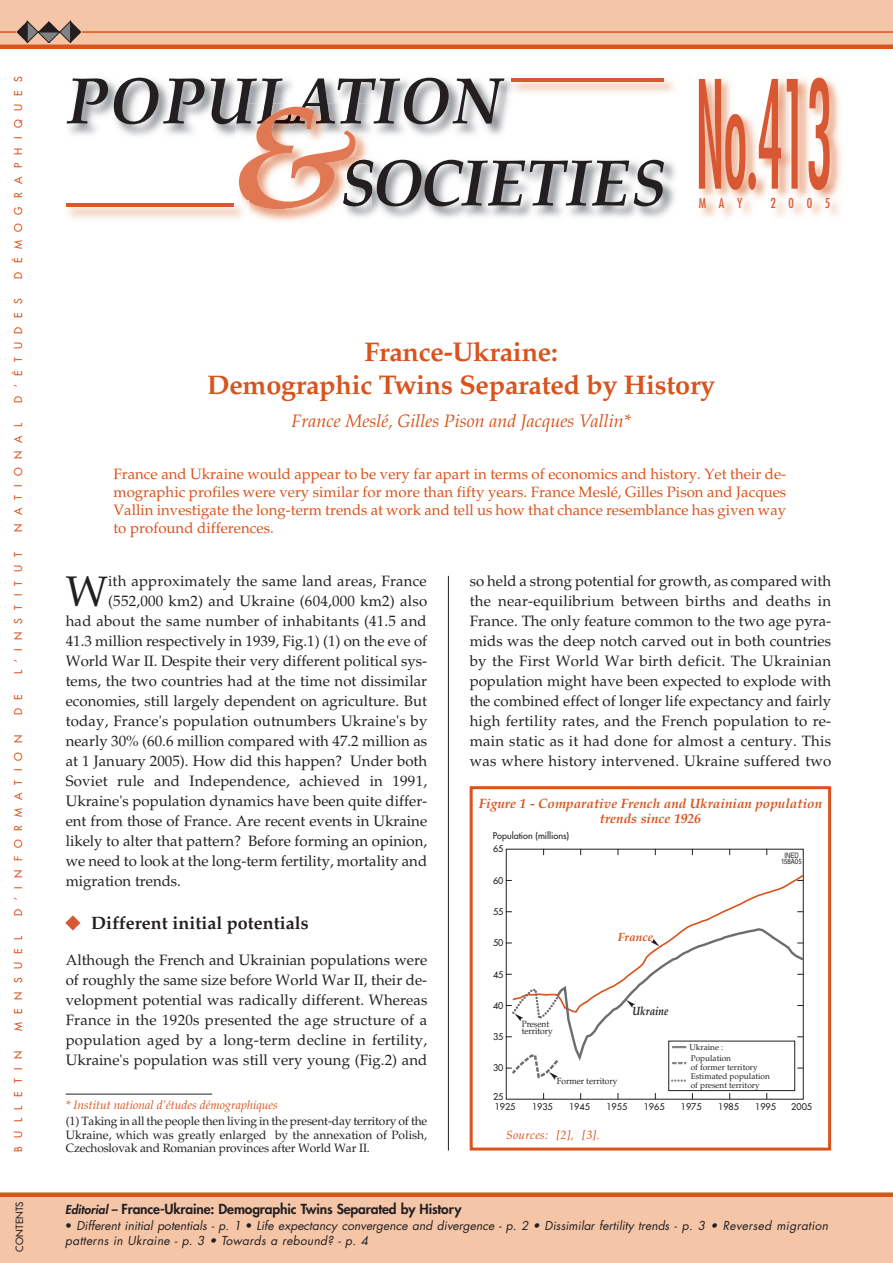
<style>
.page{position:relative;width:893px;height:1263px;background:#fff}
.page>*{position:absolute;margin:0;border:0;box-sizing:border-box;transform-origin:0 0}
.t1{font:condensed 145.5px "Futura Std";color:#d95834;scale:.44 1}
.t2{font:42.45px "Palatino LT Std";color:#231f20}
.t3{font:700 27px/33px "Palatino LT Std";letter-spacing:-.01em;color:#d9531c;text-align:center}
.t4{font:italic 18px "Palatino LT Std";color:#d9531c}
.t5{font:700 18px "Palatino LT Std";color:#231f20}
.t6{font:15px/20px "Palatino LT Std";color:#231f20;text-align:justify}
.t7{font:15px/18px "Palatino LT Std";color:#d9531c;text-align:justify}
.t8{font:italic 700 13.5px/14.2px "Palatino LT Std";color:#d9531c;text-align:center}
.t9{font:800 13.5px "Futura Std";letter-spacing:-.01em;color:#231f20}
.t10{font:condensed 13.35px "Futura Std";letter-spacing:.95em;color:#d95834}
.t11{font:12px/13.5px "Palatino LT Std";letter-spacing:-.015em;color:#231f20;text-align:justify}
.t12{font:italic 12px/15px "Futura Std";color:#231f20}
.t13{font:italic 12px "Palatino LT Std";color:#d9531c}
.t14{font:italic 700 12px "Palatino LT Std";color:#231f20;scale:.83 1}
.t15{font:italic 700 12px "Palatino LT Std";color:#d9531c}
.t16{font:500 10.5px "Futura Std";letter-spacing:.8em;color:#d9531c}
.t17{font:500 9.75px "Futura Std";letter-spacing:.02em;color:#231f20}
.t18{font:500 9px "Futura Std";color:#231f20}
.t19{font:9px/7.5px "Palatino LT Std";color:#231f20;scale:.94 1}
.t20{font:8.25px/9px "Palatino LT Std";color:#231f20}
.t21{font:7.5px/6.8px "Helvetica LT Std";color:#231f20;text-align:center;scale:.8 1}
.s1{font-style:italic;font-size:12px}
.s2{font-size:12px}
.s3{font-weight:500;font-style:normal}
</style>
<div class="page">
<svg style="left:65px;top:915px;width:15px;height:15px"></svg>
<div style="left:0;top:0;width:893px;height:47px;background:#f5c5a7"></div>
<hr style="left:0;top:31px;width:893px;height:2px;background:#d9531c">
<img style="left:66px;top:77px;width:368px;height:59px">
<svg style="left:67px;top:78px;width:41px;height:46px"></svg>
<svg style="left:114px;top:78px;width:91px;height:46px"></svg>
<img style="left:372px;top:161px;width:303px;height:57px">
<img style="left:249px;top:209px;width:123px;height:12px">
<img style="left:66px;top:203px;width:177px;height:16px">
<svg style="left:211px;top:78px;width:453px;height:131px"></svg>
<hr style="left:66px;top:204px;width:167px;height:3px;background:#d95834">
<img style="left:508px;top:78px;width:166px;height:19px">
<hr style="left:511px;top:78px;width:153px;height:3px;background:#d95834">
<hr style="left:0;top:45px;width:893px;height:4px;background:#d9531c">
<hr style="left:448px;top:576px;width:1px;height:574px;background:#231f20">
<hr style="left:66px;top:1094px;width:146px;height:1px;background:#231f20">
<div style="left:0;top:1195px;width:893px;height:68px;background:#f5c5a7"></div>
<div style="left:0;top:1192px;width:893px;height:5px;background:#d9531c"></div>
<svg style="left:16px;top:21px;width:65px;height:22px"></svg>
<div style="left:668px;top:1041px;width:127px;height:50px;border:1px solid #231f20"></div>
<svg style="left:506px;top:873px;width:298px;height:209px"></svg>
<div style="left:470px;top:786px;width:361px;height:364px;border:3px solid #d9531c"></div>
<img style="left:700px;top:78px;width:141px;height:115px">
<img style="left:701px;top:193px;width:139px;height:24px">
<p class="t16" style="left:13px;top:279px;width:204px;rotate:-90deg">DÉMOGRAPHIQUES</p>
<p class="t16" style="left:13px;top:403px;width:106px;rotate:-90deg">D’ÉTUDES</p>
<p class="t16" style="left:13px;top:532px;width:111px;rotate:-90deg">NATIONAL</p>
<p class="t16" style="left:13px;top:674px;width:123px;rotate:-90deg">L’INSTITUT</p>
<p class="t16" style="left:13px;top:715px;width:22px;rotate:-90deg">D E</p>
<p class="t16" style="left:13px;top:915px;width:182px;rotate:-90deg">D’INFORMATION</p>
<p class="t16" style="left:13px;top:1031px;width:97px;rotate:-90deg">MENSUEL</p>
<p class="t16" style="left:13px;top:1151px;width:102px;rotate:-90deg">BULLETIN</p>
<p class="t17" style="left:15px;top:1252px;width:52px;rotate:-90deg">CONTENTS</p>
<h1 class="t1" style="left:695px;top:68px;width:313px">No.413</h1>
<p class="t10" style="left:699px;top:197px;width:45px">MAY</p>
<p class="t10" style="left:770px;top:197px;width:61px">2005</p>
<h3 class="t3" style="left:207px;top:339px;width:510px">France-Ukraine:<br>Demographic Twins Separated by History</h3>
<p class="t4" style="left:292px;top:414px;width:341px">France Meslé, Gilles Pison and Jacques Vallin*</p>
<p class="t7" style="left:113px;top:466px;width:674px">France and Ukraine would appear to be very far apart in terms of economics and history. Yet their de&shy;mographic profiles were very similar for more than fifty years. France Meslé, Gilles Pison and Jacques Vallin investigate the long-term trends at work and tell us how that chance resemblance has given way to profound differences.</p>
<h2 class="t2" style="left:66px;top:575px;width:44px">W</h2>
<p class="t6" style="left:108px;top:573px;width:320px">ith approximately the same land areas, France</p>
<p class="t6" style="left:108px;top:593px;width:321px">(552,000 km2) and Ukraine (604,000 km2) also</p>
<p class="t6" style="left:66px;top:613px;width:363px">had about the same number of inhabitants (41.5 and</p>
<p class="t6" style="left:66px;top:633px;width:363px">41.3 million respectively in 1939, Fig.1) (1) on the eve of</p>
<p class="t6" style="left:66px;top:653px;width:363px">World War II. Despite their very different political sys-</p>
<p class="t6" style="left:66px;top:673px;width:363px">tems, the two countries had at the time not dissimilar</p>
<p class="t6" style="left:66px;top:693px;width:363px">economies, still largely dependent on agriculture. But</p>
<p class="t6" style="left:66px;top:713px;width:363px">today, France's population outnumbers Ukraine's by</p>
<p class="t6" style="left:66px;top:733px;width:363px">nearly 30% (60.6 million compared with 47.2 million as</p>
<p class="t6" style="left:66px;top:753px;width:363px">at 1 January 2005). How did this happen? Under both</p>
<p class="t6" style="left:66px;top:772px;width:363px">Soviet rule and Independence, achieved in 1991,</p>
<p class="t6" style="left:66px;top:792px;width:363px">Ukraine's population dynamics have been quite differ-</p>
<p class="t6" style="left:66px;top:812px;width:363px">ent from those of France. Are recent events in Ukraine</p>
<p class="t6" style="left:66px;top:832px;width:363px">likely to alter that pattern? Before forming an opinion,</p>
<p class="t6" style="left:66px;top:852px;width:363px">we need to look at the long-term fertility, mortality and</p>
<p class="t6" style="left:66px;top:872px;width:117px">migration trends.</p>
<p class="t5" style="left:91px;top:915px;width:219px">Different initial potentials</p>
<p class="t6" style="left:66px;top:952px;width:363px">Although the French and Ukrainian populations were of roughly the same size before World War II, their de&shy;velopment potential was radically different. Whereas France in the 1920s presented the age structure of a population aged by a long-term decline in fertility, Ukraine's population was still very young (Fig.2) and</p>
<p class="t13" style="left:66px;top:1100px;width:214px">* Institut national d’études démographiques</p>
<p class="t11" style="left:66px;top:1116px;width:363px">(1) Taking in all the people then living in the present-day territory of the Ukraine, which was greatly enlarged by the annexation of Polish, Czechoslovak and Romanian provinces after World War II.</p>
<p class="t6" style="left:470px;top:573px;width:363px">so held a strong potential for growth, as compared with the near-equilibrium between births and deaths in France. The only feature common to the two age pyra&shy;mids was the deep notch carved out in both countries by the First World War birth deficit. The Ukrainian population might have been expected to explode with the combined effect of longer life expectancy and fairly high fertility rates, and the French population to re&shy;main static as it had done for almost a century. This was where history intervened. Ukraine suffered two</p>
<p class="t8" style="left:479px;top:798px;width:345px">Figure 1 - Comparative French and Ukrainian population trends since 1926</p>
<p class="t18" style="left:493px;top:831px;width:78px">Population (millions)</p>
<p class="t18" style="left:493px;top:845px;width:12px">65</p>
<p class="t18" style="left:493px;top:876px;width:12px">60</p>
<p class="t18" style="left:493px;top:907px;width:12px">55</p>
<p class="t18" style="left:493px;top:938px;width:12px">50</p>
<p class="t18" style="left:493px;top:970px;width:12px">45</p>
<p class="t18" style="left:493px;top:1001px;width:12px">40</p>
<p class="t18" style="left:493px;top:1032px;width:12px">35</p>
<p class="t18" style="left:493px;top:1063px;width:12px">30</p>
<p class="t18" style="left:493px;top:1092px;width:12px">25</p>
<p class="t15" style="left:618px;top:932px;width:37px">France</p>
<p class="t19" style="left:522px;top:1021px;width:35px">Present territory</p>
<p class="t14" style="left:632px;top:1006px;width:45px">Ukraine</p>
<p class="t19" style="left:557px;top:1078px;width:66px">Former territory</p>
<p class="t21" style="left:781px;top:852px;width:27px">INED<br>158A05</p>
<p class="t20" style="left:689px;top:1042px;width:43px;line-height:10.9px">Ukraine :<br>Population</p>
<p class="t20" style="left:691px;top:1063px;width:81px">of former territory<br>Estimated population of present territory</p>
<p class="t18" style="left:495px;top:1102px;width:22px">1925</p>
<p class="t18" style="left:532px;top:1102px;width:22px">1935</p>
<p class="t18" style="left:569px;top:1102px;width:22px">1945</p>
<p class="t18" style="left:606px;top:1102px;width:22px">1955</p>
<p class="t18" style="left:644px;top:1102px;width:22px">1965</p>
<p class="t18" style="left:681px;top:1102px;width:22px">1975</p>
<p class="t18" style="left:718px;top:1102px;width:22px">1985</p>
<p class="t18" style="left:755px;top:1102px;width:22px">1995</p>
<p class="t18" style="left:791px;top:1102px;width:22px">2005</p>
<p class="t13" style="left:506px;top:1130px;width:95px">Sources: [2], [3].</p>
<p class="t9" style="left:65px;top:1203px;width:398px"><span class="s1">Editorial</span> <span class="s2">–</span> France-Ukraine: Demographic Twins Separated by History</p>
<p class="t12" style="left:65px;top:1219px;width:764px"><span class="s3">•</span> Different initial potentials - p. 1 <span class="s3">•</span> Life expectancy convergence and divergence - p. 2 • Dissimilar fertility trends - p. 3 • Reversed migration patterns in Ukraine - p. 3 • Towards a rebound? - p. 4</p>
</div>
